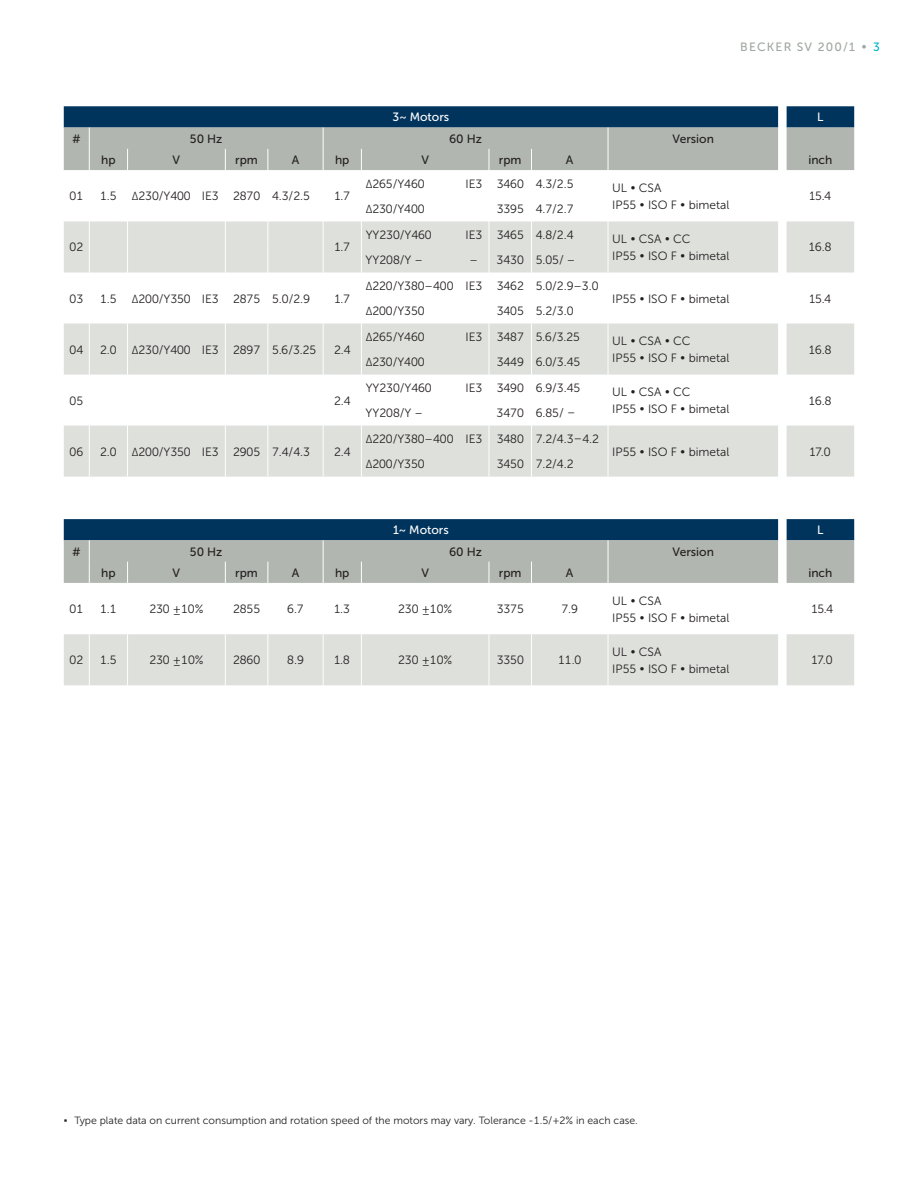
<style>
.page{position:relative;width:918px;height:1188px;background:#fff}
.page>*{position:absolute;margin:0;border:0;box-sizing:border-box;transform-origin:0 0}
.t1{font:12px/16.5px "Museo Sans 300";color:#231f20}
.t2{font:12px "Museo Sans 500";color:#231f20}
.t3{font:12px "Museo Sans 500";color:#fff}
.t4{font:12px "Museo Sans 500";letter-spacing:.1em;color:#9fa8a0}
.t5{font:10.5px "Museo Sans 300";color:#231f20}
.s1{color:#00b7c7}
.s2{font-family:"Calibri";font-weight:300;font-size:13.2px}
.s3{font-family:"Verdana";font-weight:700}
</style>
<div class="page">
<svg style="left:64px;top:519px;width:790px;height:64px;background:#798d96"></svg>
<svg style="left:64px;top:106px;width:790px;height:371px"></svg>
<div style="left:64px;top:634px;width:790px;height:51px;background:#dee0dc"></div>
<hr style="left:89px;top:634px;width:1px;height:51px;background:#fff">
<hr style="left:127px;top:634px;width:1px;height:51px;background:#fff">
<hr style="left:225px;top:634px;width:1px;height:51px;background:#fff">
<hr style="left:267px;top:634px;width:1px;height:51px;background:#fff">
<hr style="left:323px;top:634px;width:1px;height:51px;background:#fff">
<hr style="left:361px;top:634px;width:1px;height:51px;background:#fff">
<hr style="left:489px;top:634px;width:1px;height:51px;background:#fff">
<hr style="left:531px;top:634px;width:1px;height:51px;background:#fff">
<hr style="left:608px;top:634px;width:1px;height:51px;background:#fff">
<p class="t4" style="left:740px;top:40px;width:141px">BECKER SV 200/1 • <span class="s1">3</span></p>
<p class="t3" style="left:393px;top:111px;width:58px">3~ Motors</p>
<p class="t3" style="left:817px;top:111px;width:8px">L</p>
<p class="t2" style="left:72px;top:132px;width:10px">#</p>
<p class="t2" style="left:190px;top:132px;width:34px">50 Hz</p>
<p class="t2" style="left:449px;top:132px;width:35px">60 Hz</p>
<p class="t2" style="left:673px;top:132px;width:43px">Version</p>
<p class="t2" style="left:101px;top:153px;width:16px">hp</p>
<p class="t2" style="left:173px;top:153px;width:9px">V</p>
<p class="t2" style="left:235px;top:153px;width:24px">rpm</p>
<p class="t2" style="left:292px;top:153px;width:9px">A</p>
<p class="t2" style="left:335px;top:153px;width:16px">hp</p>
<p class="t2" style="left:421px;top:153px;width:9px">V</p>
<p class="t2" style="left:499px;top:153px;width:24px">rpm</p>
<p class="t2" style="left:566px;top:153px;width:9px">A</p>
<p class="t2" style="left:808px;top:153px;width:26px">inch</p>
<p class="t1" style="left:70px;top:188px;width:15px">01</p>
<p class="t1" style="left:100px;top:188px;width:211px">1.5 <span class="s2">Δ</span>230/Y400 IE3 2870 4.3/2.5</p>
<p class="t1" style="left:335px;top:188px;width:16px">1.7</p>
<p class="t1" style="left:70px;top:239px;width:15px">02</p>
<p class="t1" style="left:335px;top:239px;width:16px">1.7</p>
<p class="t1" style="left:70px;top:290px;width:15px">03</p>
<p class="t1" style="left:100px;top:290px;width:212px">1.5 <span class="s2">Δ</span>200/Y350 IE3 2875 5.0/2.9</p>
<p class="t1" style="left:335px;top:290px;width:16px">1.7</p>
<p class="t1" style="left:70px;top:341px;width:15px">04</p>
<p class="t1" style="left:100px;top:341px;width:218px">2.0 <span class="s2">Δ</span>230/Y400 IE3 2897 5.6/3.25</p>
<p class="t1" style="left:334px;top:341px;width:18px">2.4</p>
<p class="t1" style="left:70px;top:392px;width:15px">05</p>
<p class="t1" style="left:334px;top:392px;width:18px">2.4</p>
<p class="t1" style="left:70px;top:443px;width:15px">06</p>
<p class="t1" style="left:100px;top:443px;width:211px">2.0 <span class="s2">Δ</span>200/Y350 IE3 2905 7.4/4.3</p>
<p class="t1" style="left:334px;top:443px;width:18px">2.4</p>
<p class="t1" style="left:366px;top:175px;width:60px"><span class="s2">Δ</span>265/Y460</p>
<p class="t1" style="left:465px;top:175px;width:110px">IE3 3460 4.3/2.5</p>
<p class="t1" style="left:366px;top:201px;width:60px"><span class="s2">Δ</span>230/Y400</p>
<p class="t1" style="left:497px;top:201px;width:78px">3395 4.7/2.7</p>
<p class="t1" style="left:366px;top:226px;width:68px">YY230/Y460</p>
<p class="t1" style="left:465px;top:226px;width:110px">IE3 3465 4.8/2.4</p>
<p class="t1" style="left:366px;top:252px;width:59px">YY208/Y –</p>
<p class="t1" style="left:470px;top:252px;width:107px">– 3430 5.05/ –</p>
<p class="t1" style="left:366px;top:277px;width:234px"><span class="s2">Δ</span>220/Y380–400 IE3 3462 5.0/2.9–3.0</p>
<p class="t1" style="left:366px;top:303px;width:60px"><span class="s2">Δ</span>200/Y350</p>
<p class="t1" style="left:497px;top:303px;width:78px">3405 5.2/3.0</p>
<p class="t1" style="left:366px;top:328px;width:60px"><span class="s2">Δ</span>265/Y460</p>
<p class="t1" style="left:465px;top:328px;width:116px">IE3 3487 5.6/3.25</p>
<p class="t1" style="left:366px;top:354px;width:60px"><span class="s2">Δ</span>230/Y400</p>
<p class="t1" style="left:497px;top:354px;width:85px">3449 6.0/3.45</p>
<p class="t1" style="left:366px;top:380px;width:68px">YY230/Y460</p>
<p class="t1" style="left:465px;top:380px;width:116px">IE3 3490 6.9/3.45</p>
<p class="t1" style="left:366px;top:405px;width:59px">YY208/Y –</p>
<p class="t1" style="left:497px;top:405px;width:81px">3470 6.85/ –</p>
<p class="t1" style="left:366px;top:431px;width:235px"><span class="s2">Δ</span>220/Y380–400 IE3 3480 7.2/4.3–4.2</p>
<p class="t1" style="left:366px;top:456px;width:60px"><span class="s2">Δ</span>200/Y350</p>
<p class="t1" style="left:497px;top:456px;width:78px">3450 7.2/4.2</p>
<p class="t1" style="left:612px;top:180px;width:119px">UL • CSA<br>IP55 • ISO F • bimetal</p>
<p class="t1" style="left:810px;top:188px;width:23px">15.4</p>
<p class="t1" style="left:612px;top:231px;width:119px">UL • CSA • CC<br>IP55 • ISO F • bimetal</p>
<p class="t1" style="left:809px;top:239px;width:24px">16.8</p>
<p class="t1" style="left:612px;top:290px;width:119px">IP55 • ISO F • bimetal</p>
<p class="t1" style="left:810px;top:290px;width:23px">15.4</p>
<p class="t1" style="left:612px;top:333px;width:119px">UL • CSA • CC<br>IP55 • ISO F • bimetal</p>
<p class="t1" style="left:809px;top:341px;width:24px">16.8</p>
<p class="t1" style="left:612px;top:384px;width:119px">UL • CSA • CC<br>IP55 • ISO F • bimetal</p>
<p class="t1" style="left:809px;top:392px;width:24px">16.8</p>
<p class="t1" style="left:612px;top:443px;width:119px">IP55 • ISO F • bimetal</p>
<p class="t1" style="left:810px;top:443px;width:23px">17.0</p>
<p class="t3" style="left:393px;top:524px;width:57px">1~ Motors</p>
<p class="t3" style="left:817px;top:524px;width:8px">L</p>
<p class="t2" style="left:72px;top:545px;width:10px">#</p>
<p class="t2" style="left:190px;top:545px;width:34px">50 Hz</p>
<p class="t2" style="left:449px;top:545px;width:35px">60 Hz</p>
<p class="t2" style="left:673px;top:545px;width:43px">Version</p>
<p class="t2" style="left:101px;top:566px;width:16px">hp</p>
<p class="t2" style="left:173px;top:566px;width:9px">V</p>
<p class="t2" style="left:235px;top:566px;width:24px">rpm</p>
<p class="t2" style="left:292px;top:566px;width:9px">A</p>
<p class="t2" style="left:335px;top:566px;width:16px">hp</p>
<p class="t2" style="left:421px;top:566px;width:9px">V</p>
<p class="t2" style="left:499px;top:566px;width:24px">rpm</p>
<p class="t2" style="left:566px;top:566px;width:9px">A</p>
<p class="t2" style="left:808px;top:566px;width:26px">inch</p>
<p class="t1" style="left:70px;top:601px;width:15px">01</p>
<p class="t1" style="left:100px;top:601px;width:18px">1.1</p>
<p class="t1" style="left:149px;top:601px;width:56px">230 ±10%</p>
<p class="t1" style="left:233px;top:601px;width:29px">2855</p>
<p class="t1" style="left:287px;top:601px;width:18px">6.7</p>
<p class="t1" style="left:335px;top:601px;width:17px">1.3</p>
<p class="t1" style="left:398px;top:601px;width:56px">230 ±10%</p>
<p class="t1" style="left:497px;top:601px;width:29px">3375</p>
<p class="t1" style="left:562px;top:601px;width:18px">7.9</p>
<p class="t1" style="left:612px;top:593px;width:119px">UL • CSA<br>IP55 • ISO F • bimetal</p>
<p class="t1" style="left:812px;top:601px;width:23px">15.4</p>
<p class="t1" style="left:70px;top:652px;width:15px">02</p>
<p class="t1" style="left:100px;top:652px;width:18px">1.5</p>
<p class="t1" style="left:149px;top:652px;width:56px">230 ±10%</p>
<p class="t1" style="left:233px;top:652px;width:29px">2860</p>
<p class="t1" style="left:287px;top:652px;width:18px">8.9</p>
<p class="t1" style="left:334px;top:652px;width:17px">1.8</p>
<p class="t1" style="left:398px;top:652px;width:56px">230 ±10%</p>
<p class="t1" style="left:497px;top:652px;width:29px">3350</p>
<p class="t1" style="left:558px;top:652px;width:25px">11.0</p>
<p class="t1" style="left:612px;top:644px;width:119px">UL • CSA<br>IP55 • ISO F • bimetal</p>
<p class="t1" style="left:812px;top:652px;width:23px">17.0</p>
<p class="t5" style="left:64px;top:1114px;width:576px"><span class="s3">▪</span> Type plate data on current consumption and rotation speed of the motors may vary. Tolerance -1.5/+2% in each case.</p>
</div>
